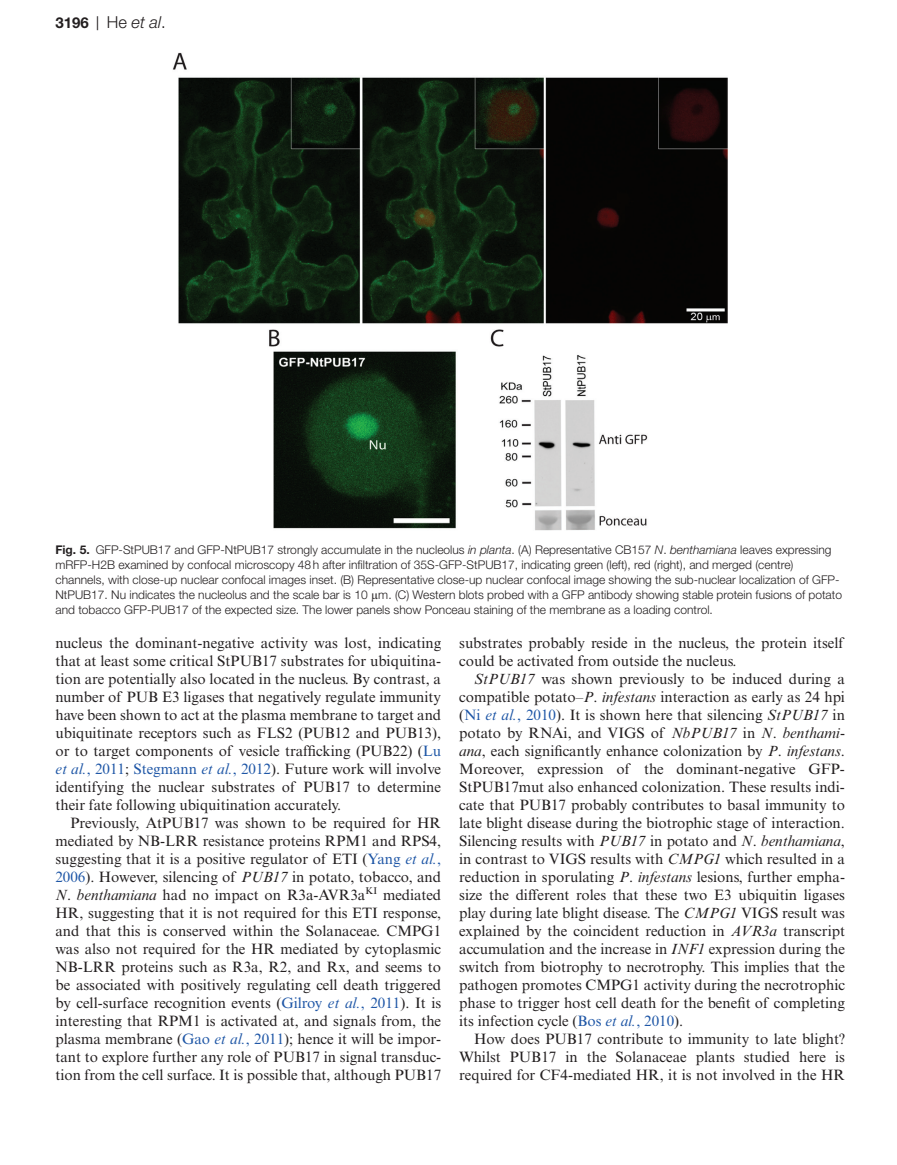
<style>
.page{position:relative;width:897px;height:1165px;background:#fff}
.page>*{position:absolute;margin:0;border:0;box-sizing:border-box;transform-origin:0 0}
.t1{font:15px/18px "Times New Roman MT Std";color:#231f20;text-align:justify}
.t2{font:700 15px "Helvetica Neue LT Std";color:#231f20}
.t3{font:300 12px/15px "Helvetica Neue LT Std";color:#231f20}
.s1{font-family:"Times New Roman MT Std";font-weight:400}
.s2{font-weight:300;font-size:16.5px}
.s3{font-weight:300;font-style:italic;font-size:16.5px}
.s4{font-weight:700}
.s5{font-style:italic}
.s6{font-family:"Gandhari Unicode";font-weight:400}
.s7{color:#1e56a6}
.s8{font-style:italic;color:#1e56a6}
</style>
<div class="page">
<img style="left:173px;top:52px;width:554px;height:478px">
<p class="t2" style="left:55px;top:13px;width:112px">3196 <span class="s1">|</span> <span class="s2">He</span> <span class="s3">et al</span><span class="s2">.</span></p>
<p class="t3" style="left:55px;top:542px;width:788px"><span class="s4">Fig. 5.</span> GFP-StPUB17 and GFP-NtPUB17 strongly accumulate in the nucleolus <span class="s5">in planta</span>. (A) Representative CB157 <span class="s5">N</span>. <span class="s5">benthamiana</span> leaves expressing mRFP-H2B examined by confocal microscopy 48h after infiltration of 35S-GFP-StPUB17, indicating green (left), red (right), and merged (centre) channels, with close-up nuclear confocal images inset. (B) Representative close-up nuclear confocal image showing the sub-nuclear localization of GFP-NtPUB17. Nu indicates the nucleolus and the scale bar is 10 <span class="s6">μ</span>m. (C) Western blots probed with a GFP antibody showing stable protein fusions of potato and tobacco GFP-PUB17 of the expected size. The lower panels show Ponceau staining of the membrane as a loading control.</p>
<p class="t1" style="left:55px;top:633px;width:387px">nucleus the dominant-negative activity was lost, indicating that at least some critical StPUB17 substrates for ubiquitina&shy;tion are potentially also located in the nucleus. By contrast, a number of PUB E3 ligases that negatively regulate immunity have been shown to act at the plasma membrane to target and ubiquitinate receptors such as FLS2 (PUB12 and PUB13), or to target components of vesicle trafficking (PUB22) (<span class="s7">Lu </span><span class="s8">et al.</span><span class="s7">, 2011</span>; <span class="s7">Stegmann</span> <span class="s8">et al.</span><span class="s7">, 2012</span>). Future work will involve identifying the nuclear substrates of PUB17 to determine their fate following ubiquitination accurately.</p>
<p class="t1" style="left:55px;top:813px;width:387px;text-indent:15px">Previously, AtPUB17 was shown to be required for HR mediated by NB-LRR resistance proteins RPM1 and RPS4, suggesting that it is a positive regulator of ETI (<span class="s7">Yang</span> <span class="s8">et al.</span><span class="s7">, 2006</span>). However, silencing of <span class="s5">PUB17</span> in potato, tobacco, and <span class="s5">N</span>. <span class="s5">benthamiana</span> had no impact on R3a-AVR3a<sup>KI</sup> mediated HR, suggesting that it is not required for this ETI response, and that this is conserved within the Solanaceae. CMPG1 was also not required for the HR mediated by cytoplasmic NB-LRR proteins such as R3a, R2, and Rx, and seems to be associated with positively regulating cell death triggered by cell-surface recognition events (<span class="s7">Gilroy</span> <span class="s8">et al.</span><span class="s7">, 2011</span>). It is interesting that RPM1 is activated at, and signals from, the plasma membrane (<span class="s7">Gao</span> <span class="s8">et al.</span><span class="s7">, 2011</span>); hence it will be impor&shy;tant to explore further any role of PUB17 in signal transduc&shy;tion from the cell surface. It is possible that, although PUB17</p>
<p class="t1" style="left:459px;top:633px;width:386px">substrates probably reside in the nucleus, the protein itself could be activated from outside the nucleus.</p>
<p class="t1" style="left:459px;top:669px;width:387px;text-indent:15px"><span class="s5">StPUB17</span> was shown previously to be induced during a compatible potato–<span class="s5">P</span>. <span class="s5">infestans</span> interaction as early as 24 hpi (<span class="s7">Ni</span> <span class="s8">et al.</span><span class="s7">, 2010</span>). It is shown here that silencing <span class="s5">StPUB17</span> in potato by RNAi, and VIGS of <span class="s5">NbPUB17</span> in <span class="s5">N</span>. <span class="s5">benthami&shy;ana</span>, each significantly enhance colonization by <span class="s5">P</span>. <span class="s5">infestans</span>.<br>Moreover, expression of the dominant-negative GFP-StPUB17mut also enhanced colonization. These results indi&shy;cate that PUB17 probably contributes to basal immunity to late blight disease during the biotrophic stage of interaction.<br>Silencing results with <span class="s5">PUB17</span> in potato and <span class="s5">N</span>. <span class="s5">benthamiana</span>, in contrast to VIGS results with <span class="s5">CMPG1</span> which resulted in a reduction in sporulating <span class="s5">P</span>. <span class="s5">infestans</span> lesions, further empha&shy;size the different roles that these two E3 ubiquitin ligases play during late blight disease. The <span class="s5">CMPG1</span> VIGS result was explained by the coincident reduction in <span class="s5">AVR3a</span> transcript accumulation and the increase in <span class="s5">INF1</span> expression during the switch from biotrophy to necrotrophy. This implies that the pathogen promotes CMPG1 activity during the necrotrophic phase to trigger host cell death for the benefit of completing its infection cycle (<span class="s7">Bos</span> <span class="s8">et al.</span><span class="s7">, 2010</span>).</p>
<p class="t1" style="left:459px;top:1029px;width:387px;text-indent:15px">How does PUB17 contribute to immunity to late blight?<br>Whilst PUB17 in the Solanaceae plants studied here is required for CF4-mediated HR, it is not involved in the HR</p>
</div>
